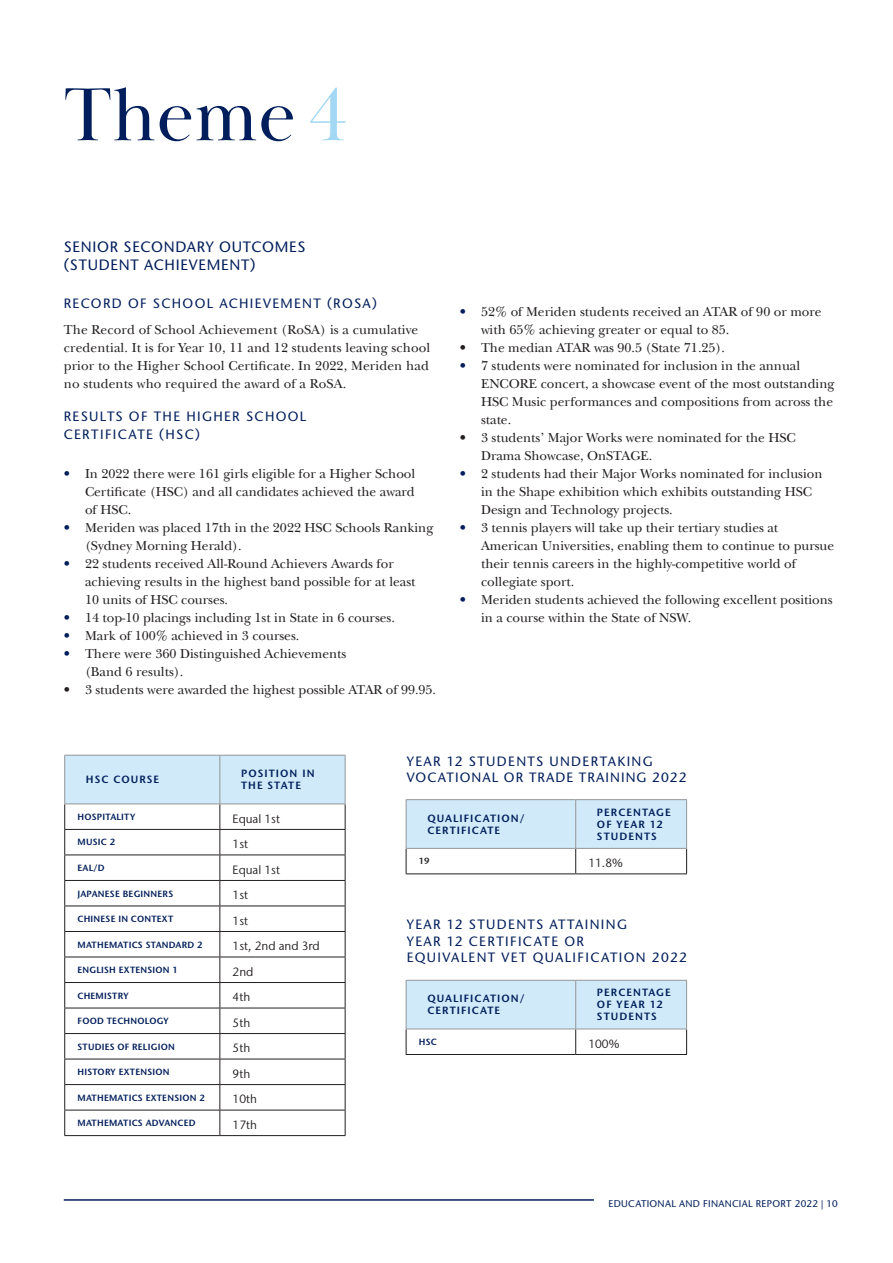
<style>
.page{position:relative;width:893px;height:1263px;background:#fff}
.page>*{position:absolute;margin:0;border:0;box-sizing:border-box;transform-origin:0 0}
.Headings{font:77.4px "Baskerville Display PT";color:#001e5b}
.Story_headings_1{font:500 15px/18px "Stone Sans ITC Pro";letter-spacing:.05em;color:#001e5b}
.Bullet_1{font:13.5px/18px "New Baskerville";color:#231f20}
.Body_1{font:13.5px/18px "New Baskerville";letter-spacing:.01em;color:#231f20}
.Story_headings_1-2{font:500 13.5px/16.2px "Stone Sans ITC Pro";letter-spacing:.1em;color:#001e5b}
.Story_headings_1-3{font:500 13.5px/16.2px "Stone Sans ITC Pro";letter-spacing:.08em;color:#001e5b}
.Table_body_copy{font:12px "Stone Sans IIITC Pro";color:#231f20}
.t1{font:600 10.5px/12px "Stone Sans ITC Pro";letter-spacing:.1em;color:#001e5b}
.t2{font:500 9.75px "Stone Sans ITC Pro";letter-spacing:.03em;color:#001e5b}
.t3{font:600 9px "Stone Sans ITC Pro";letter-spacing:.025em;color:#001e5b}
.t4{font:600 9px "Stone Sans ITC Pro";color:#231f20}
.s1{color:#a3d8f4}
.s2{color:#001e5b}
</style>
<div class="page">
<hr style="left:64px;top:1199px;width:530px;height:2px;background:#001e5b">
<svg style="left:64px;top:756px;width:282px;height:379px"></svg>
<hr style="left:64px;top:1135px;width:156px;height:1px;background:#231f20">
<hr style="left:220px;top:1135px;width:125px;height:1px;background:#231f20">
<hr style="left:64px;top:755px;width:156px;height:1px;background:#939598">
<hr style="left:64px;top:755px;width:1px;height:48px;background:#939598">
<hr style="left:220px;top:755px;width:125px;height:1px;background:#939598">
<hr style="left:219px;top:755px;width:1px;height:48px;background:#939598">
<hr style="left:345px;top:755px;width:1px;height:48px;background:#939598">
<hr style="left:64px;top:803px;width:156px;height:1px;background:#939598">
<hr style="left:220px;top:803px;width:125px;height:1px;background:#939598">
<svg style="left:406px;top:800px;width:281px;height:73px"></svg>
<hr style="left:406px;top:873px;width:170px;height:1px;background:#231f20">
<hr style="left:576px;top:873px;width:111px;height:1px;background:#231f20">
<hr style="left:406px;top:799px;width:170px;height:1px;background:#939598">
<hr style="left:406px;top:800px;width:1px;height:48px;background:#939598">
<hr style="left:576px;top:799px;width:111px;height:1px;background:#939598">
<hr style="left:575px;top:800px;width:1px;height:48px;background:#939598">
<hr style="left:686px;top:800px;width:1px;height:48px;background:#939598">
<hr style="left:406px;top:848px;width:170px;height:1px;background:#939598">
<hr style="left:576px;top:848px;width:111px;height:1px;background:#939598">
<svg style="left:406px;top:981px;width:281px;height:73px"></svg>
<hr style="left:406px;top:1054px;width:170px;height:1px;background:#231f20">
<hr style="left:576px;top:1054px;width:111px;height:1px;background:#231f20">
<hr style="left:406px;top:980px;width:170px;height:1px;background:#939598">
<hr style="left:406px;top:981px;width:1px;height:47px;background:#939598">
<hr style="left:576px;top:980px;width:111px;height:1px;background:#939598">
<hr style="left:575px;top:981px;width:1px;height:47px;background:#939598">
<hr style="left:686px;top:981px;width:1px;height:47px;background:#939598">
<hr style="left:406px;top:1028px;width:170px;height:1px;background:#939598">
<hr style="left:576px;top:1028px;width:111px;height:1px;background:#939598">
<p class="Headings" style="left:64px;top:69px;width:286px">Theme <span class="s1">4</span></p>
<p class="Story_headings_1" style="left:64px;top:238px;width:243px">SENIOR SECONDARY OUTCOMES (STUDENT ACHIEVEMENT)</p>
<p class="Story_headings_1-2" style="left:64px;top:295px;width:315px">RECORD OF SCHOOL ACHIEVEMENT (ROSA)</p>
<p class="Body_1" style="left:64px;top:320px;width:368px">The Record of School Achievement (RoSA) is a cumulative credential. It is for Year 10, 11 and 12 students leaving school prior to the Higher School Certificate. In 2022, Meriden had no students who required the award of a RoSA.</p>
<p class="Story_headings_1-2" style="left:64px;top:407px;width:244px;line-height:18px">RESULTS OF THE HIGHER SCHOOL<br>CERTIFICATE (HSC)</p>
<p class="Bullet_1" style="left:85px;top:464px;width:332px;text-align:justify;text-indent:-21px"><span class="s2">•</span> In 2022 there were 161 girls eligible for a Higher School Certificate (HSC) and all candidates achieved the award of HSC.</p>
<p class="Bullet_1" style="left:85px;top:518px;width:350px;text-indent:-21px"><span class="s2">•</span> Meriden was placed 17th in the 2022 HSC Schools Ranking (Sydney Morning Herald).</p>
<p class="Bullet_1" style="left:85px;top:554px;width:332px;text-indent:-21px"><span class="s2">•</span> 22 students received All-Round Achievers Awards for achieving results in the highest band possible for at least<br>10 units of HSC courses.</p>
<p class="Bullet_1" style="left:64px;top:608px;width:333px"><span class="s2">•</span> 14 top-10 placings including 1st in State in 6 courses.</p>
<p class="Bullet_1" style="left:64px;top:626px;width:237px"><span class="s2">•</span> Mark of 100% achieved in 3 courses.</p>
<p class="Bullet_1" style="left:85px;top:644px;width:263px;text-indent:-21px"><span class="s2">•</span> There were 360 Distinguished Achievements (Band 6 results).</p>
<p class="Bullet_1" style="left:64px;top:680px;width:374px">• 3 students were awarded the highest possible ATAR of 99.95.</p>
<p class="Bullet_1" style="left:481px;top:302px;width:342px;text-indent:-21px"><span class="s2">•</span> 52% of Meriden students received an ATAR of 90 or more with 65% achieving greater or equal to 85.</p>
<p class="Bullet_1" style="left:460px;top:338px;width:267px">• The median ATAR was 90.5 (State 71.25).</p>
<p class="Bullet_1" style="left:481px;top:356px;width:355px;text-indent:-21px"><span class="s2">•</span> 7 students were nominated for inclusion in the annual ENCORE concert, a showcase event of the most outstanding HSC Music performances and compositions from across the state.</p>
<p class="Bullet_1" style="left:481px;top:428px;width:316px;text-indent:-21px">• 3 students’ Major Works were nominated for the HSC<br>Drama Showcase, OnSTAGE.</p>
<p class="Bullet_1" style="left:481px;top:464px;width:343px;text-indent:-21px"><span class="s2">•</span> 2 students had their Major Works nominated for inclusion in the Shape exhibition which exhibits outstanding HSC<br>Design and Technology projects.</p>
<p class="Bullet_1" style="left:481px;top:518px;width:355px;text-indent:-21px"><span class="s2">•</span> 3 tennis players will take up their tertiary studies at American Universities, enabling them to continue to pursue their tennis careers in the highly-competitive world of collegiate sport.</p>
<p class="Bullet_1" style="left:481px;top:590px;width:353px;text-indent:-21px"><span class="s2">•</span> Meriden students achieved the following excellent positions in a course within the State of NSW.</p>
<p class="t1" style="left:86px;top:774px;width:75px">HSC COURSE</p>
<p class="t1" style="left:241px;top:768px;width:75px">POSITION IN<br>THE STATE</p>
<p class="t3" style="left:77px;top:811px;width:59px">HOSPITALITY</p>
<p class="Table_body_copy" style="left:233px;top:811px;width:49px">Equal 1st</p>
<p class="t3" style="left:77px;top:837px;width:39px">MUSIC 2</p>
<p class="Table_body_copy" style="left:233px;top:837px;width:17px">1st</p>
<p class="t3" style="left:77px;top:862px;width:29px">EAL/D</p>
<p class="Table_body_copy" style="left:233px;top:862px;width:49px">Equal 1st</p>
<p class="t3" style="left:77px;top:888px;width:97px">JAPANESE BEGINNERS</p>
<p class="Table_body_copy" style="left:233px;top:888px;width:17px">1st</p>
<p class="t3" style="left:77px;top:913px;width:97px">CHINESE IN CONTEXT</p>
<p class="Table_body_copy" style="left:233px;top:913px;width:17px">1st</p>
<p class="t3" style="left:77px;top:939px;width:127px">MATHEMATICS STANDARD 2</p>
<p class="Table_body_copy" style="left:233px;top:939px;width:89px">1st, 2nd and 3rd</p>
<p class="t3" style="left:77px;top:964px;width:102px">ENGLISH EXTENSION 1</p>
<p class="Table_body_copy" style="left:233px;top:964px;width:22px">2nd</p>
<p class="t3" style="left:77px;top:990px;width:53px">CHEMISTRY</p>
<p class="Table_body_copy" style="left:233px;top:990px;width:19px">4th</p>
<p class="t3" style="left:77px;top:1015px;width:93px">FOOD TECHNOLOGY</p>
<p class="Table_body_copy" style="left:233px;top:1015px;width:19px">5th</p>
<p class="t3" style="left:77px;top:1041px;width:99px">STUDIES OF RELIGION</p>
<p class="Table_body_copy" style="left:233px;top:1041px;width:19px">5th</p>
<p class="t3" style="left:77px;top:1066px;width:94px">HISTORY EXTENSION</p>
<p class="Table_body_copy" style="left:233px;top:1066px;width:19px">9th</p>
<p class="t3" style="left:77px;top:1092px;width:129px">MATHEMATICS EXTENSION 2</p>
<p class="Table_body_copy" style="left:233px;top:1092px;width:26px">10th</p>
<p class="t3" style="left:77px;top:1117px;width:120px">MATHEMATICS ADVANCED</p>
<p class="Table_body_copy" style="left:233px;top:1117px;width:26px">17th</p>
<p class="Story_headings_1-3" style="left:407px;top:753px;width:281px">YEAR 12 STUDENTS UNDERTAKING<br>VOCATIONAL OR TRADE TRAINING 2022</p>
<p class="t1" style="left:427px;top:812px;width:99px">QUALIFICATION/<br>CERTIFICATE</p>
<p class="t1" style="left:597px;top:806px;width:75px">PERCENTAGE<br>OF YEAR 12<br>STUDENTS</p>
<p class="t4" style="left:419px;top:856px;width:12px">19</p>
<p class="Table_body_copy" style="left:588px;top:855px;width:36px">11.8%</p>
<p class="Story_headings_1-2" style="left:407px;top:916px;width:282px">YEAR 12 STUDENTS ATTAINING<br>YEAR 12 CERTIFICATE OR<br>EQUIVALENT VET QUALIFICATION 2022</p>
<p class="t1" style="left:427px;top:993px;width:99px">QUALIFICATION/<br>CERTIFICATE</p>
<p class="t1" style="left:597px;top:987px;width:75px">PERCENTAGE<br>OF YEAR 12<br>STUDENTS</p>
<p class="t3" style="left:419px;top:1036px;width:20px">HSC</p>
<p class="Table_body_copy" style="left:588px;top:1036px;width:32px">100%</p>
<p class="t2" style="left:609px;top:1197px;width:231px">EDUCATIONAL AND FINANCIAL REPORT 2022 | 10</p>
</div>
